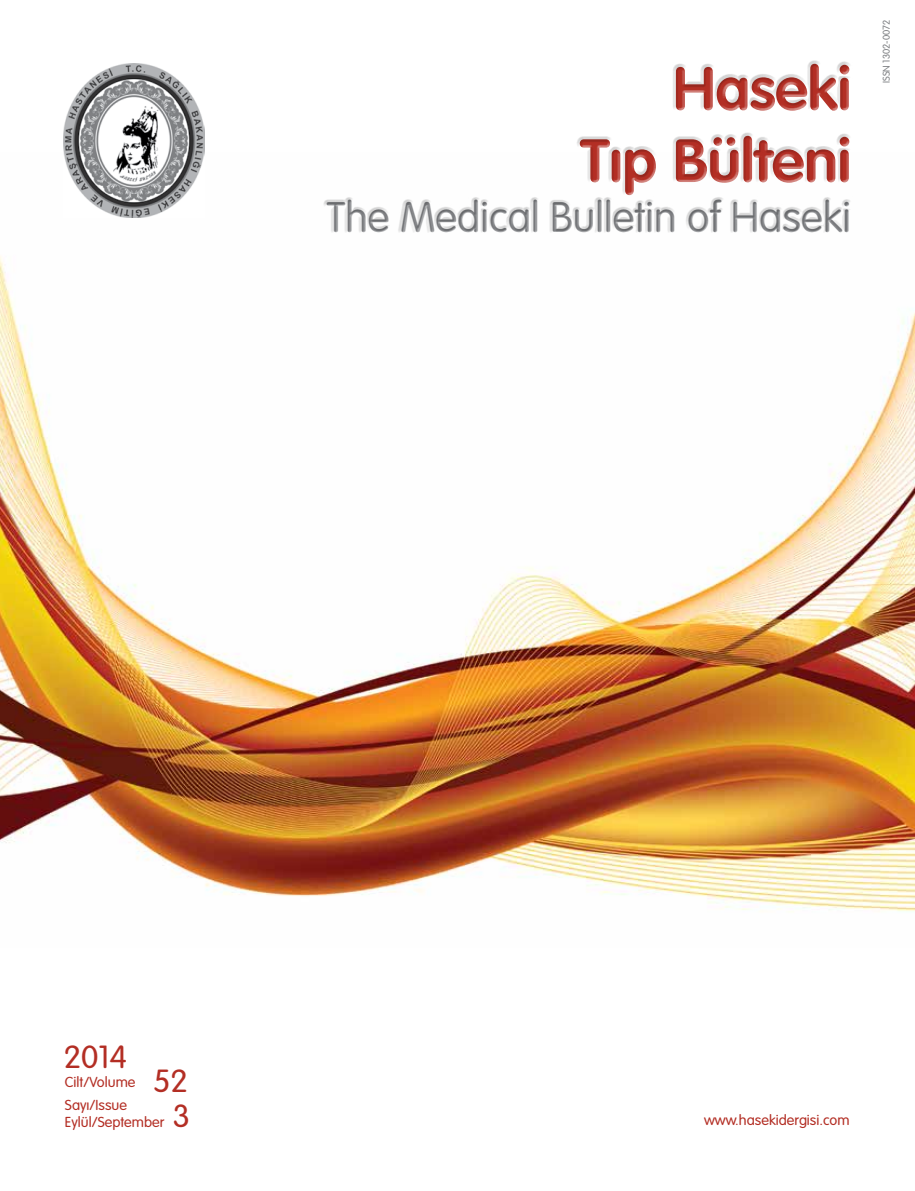
<style>
.page{position:relative;width:915px;height:1191px;background:#fff}
.page>*{position:absolute;margin:0;border:0;box-sizing:border-box;transform-origin:0 0}
.t1{font:60px/72px "VAG Rounded Bold Tr";color:#b32e24;text-align:right}
.t2{font:42px "VAG Rounded Light Tr";color:#7e8083}
.t3{font:31.5px "VAG Rounded Light Tr";color:#b32e24}
.t4{font:14.25px/22.6px "VAG Rounded Light Tr";color:#b32e24}
.t5{font:9.75px "VAG Rounded Light Tr";color:#7e8083}
.s1{font-size:31.5px}
</style>
<div class="page">
<img style="left:0;top:152px;width:914px;height:760px">
<div style="left:323px;top:60px;width:529px;height:173px;background:#000;opacity:.25"></div>
<img style="left:64px;top:64px;width:141px;height:153px">
<h1 class="t1" style="left:580px;top:52px;width:272px">Haseki<br>Tıp Bülteni</h1>
<h2 class="t2" style="left:326px;top:194px;width:525px">The Medical Bulletin of Haseki</h2>
<p class="t5" style="left:880px;top:83px;width:65px;rotate:-90deg">ISSN 1302-0072</p>
<h3 class="t3" style="left:64px;top:1038px;width:65px">2014</h3>
<p class="t4" style="left:65px;top:1071px;width:124px">Cilt/Volume <span class="s1">52<br></span>Sayı/Issue</p>
<p class="t4" style="left:65px;top:1110px;width:127px">Eylül/September <span class="s1">3</span></p>
<p class="t4" style="left:703px;top:1108px;width:147px">www.hasekidergisi.com</p>
</div>
